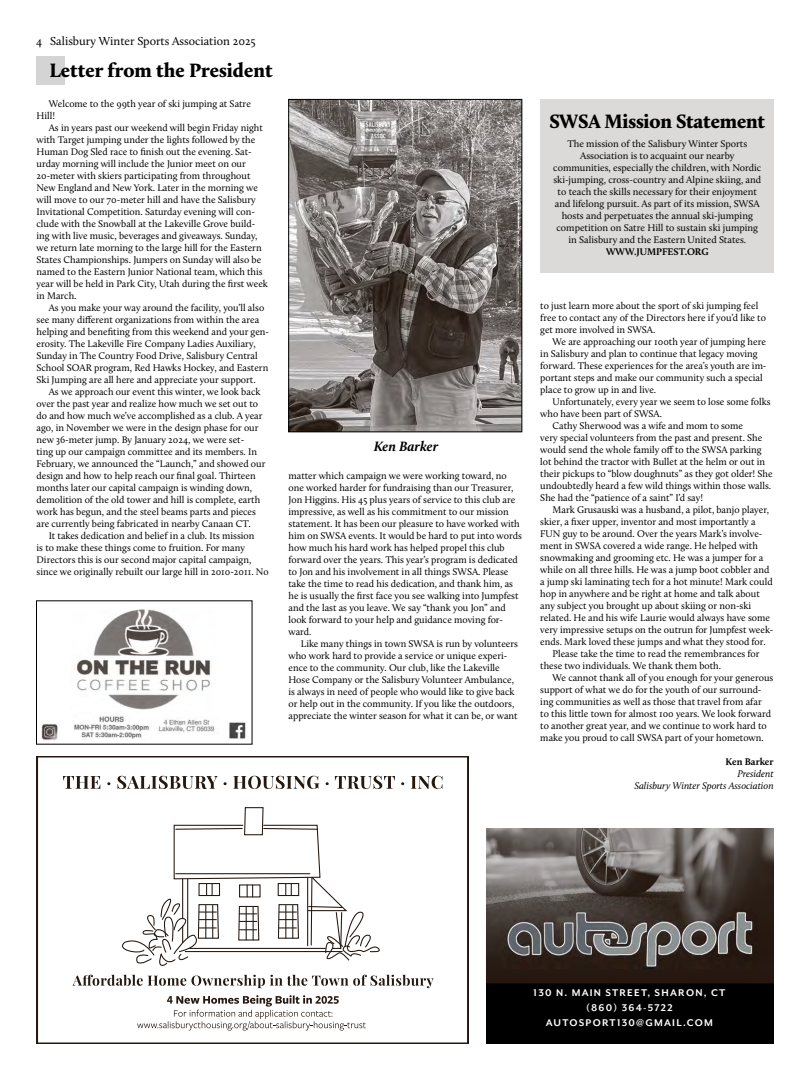
<style>
.page{position:relative;width:810px;height:1080px;background:#fff}
.page>*{position:absolute;margin:0;border:0;box-sizing:border-box;transform-origin:0 0}
.t1{font:900 20px "Calluna";letter-spacing:-.005em;color:#000}
.t2{font:italic 700 14px "Calluna";color:#000}
.t3{font:12px "Calluna";color:#000}
.t4{font:700 11.2px/15.2px "Mr Eaves Mod OT";letter-spacing:.11em;color:#fff;text-align:center}
.t5{font:10px/12px "Calluna";color:#000}
.t6{font:italic 10px/12px "Calluna";color:#000;text-align:right}
.t7{font:700 10px "Calluna";color:#000}
</style>
<div class="page">
<img style="left:72px;top:609px;width:139px;height:101px">
<img style="left:73px;top:716px;width:77px;height:23px">
<img style="left:41px;top:723px;width:17px;height:17px">
<img style="left:229px;top:722px;width:17px;height:17px">
<img style="left:158px;top:719px;width:57px;height:14px">
<svg style="left:37px;top:756px;width:432px;height:288px"></svg>
<div style="left:486px;top:828px;width:288px;height:216px;background:#000"></div>
<img style="left:486px;top:828px;width:288px;height:155px">
<img style="left:501px;top:909px;width:257px;height:60px">
<div style="left:37px;top:56px;width:28px;height:29px;background:#d5d4d4"></div>
<div style="left:540px;top:99px;width:234px;height:174px;background:#dbdad9"></div>
<img style="left:291px;top:101px;width:229px;height:329px">
<div style="left:289px;top:99px;width:233px;height:333px;border:1px solid #000"></div>
<p class="t3" style="left:36px;top:34px;width:221px">4 Salisbury Winter Sports Association 2025</p>
<h1 class="t1" style="left:49px;top:58px;width:225px">Letter from the President</h1>
<p class="t5" style="left:37px;top:97px;width:216px;text-indent:12px">Welcome to the 99th year of ski jumping at Satre<br>Hill!</p>
<p class="t5" style="left:37px;top:121px;width:233px;text-indent:12px">As in years past our weekend will begin Friday night with Target jumping under the lights followed by the Human Dog Sled race to finish out the evening. Sat&shy;urday morning will include the Junior meet on our 20-meter with skiers participating from throughout New England and New York. Later in the morning we will move to our 70-meter hill and have the Salisbury Invitational Competition. Saturday evening will con&shy;clude with the Snowball at the Lakeville Grove build&shy;ing with live music, beverages and giveaways. Sunday, we return late morning to the large hill for the Eastern States Championships. Jumpers on Sunday will also be named to the Eastern Junior National team, which this year will be held in Park City, Utah during the first week in March.</p>
<p class="t5" style="left:37px;top:301px;width:234px;text-indent:12px">As you make your way around the facility, you’ll also see many different organizations from within the area helping and benefiting from this weekend and your gen&shy;erosity. The Lakeville Fire Company Ladies Auxiliary, Sunday in The Country Food Drive, Salisbury Central School SOAR program, Red Hawks Hockey, and Eastern Ski Jumping are all here and appreciate your support.</p>
<p class="t5" style="left:37px;top:385px;width:230px;text-indent:12px">As we approach our event this winter, we look back over the past year and realize how much we set out to do and how much we’ve accomplished as a club. A year ago, in November we were in the design phase for our new 36-meter jump. By January 2024, we were set-<br>ting up our campaign committee and its members. In February, we announced the “Launch,” and showed our design and how to help reach our final goal. Thirteen months later our capital campaign is winding down, demolition of the old tower and hill is complete, earth work has begun, and the steel beams parts and pieces are currently being fabricated in nearby Canaan CT.</p>
<p class="t5" style="left:37px;top:529px;width:234px;text-indent:12px">It takes dedication and belief in a club. Its mission<br>is to make these things come to fruition. For many Directors this is our second major capital campaign, since we originally rebuilt our large hill in 2010-2011. No</p>
<h2 class="t2" style="left:374px;top:437px;width:66px">Ken Barker</h2>
<p class="t5" style="left:289px;top:469px;width:235px">matter which campaign we were working toward, no one worked harder for fundraising than our Treasurer, Jon Higgins. His 45 plus years of service to this club are impressive, as well as his commitment to our mission statement. It has been our pleasure to have worked with him on SWSA events. It would be hard to put into words how much his hard work has helped propel this club forward over the years. This year’s program is dedicated to Jon and his involvement in all things SWSA. Please take the time to read his dedication, and thank him, as he is usually the first face you see walking into Jumpfest and the last as you leave. We say “thank you Jon” and look forward to your help and guidance moving for&shy;ward.</p>
<p class="t5" style="left:289px;top:637px;width:231px;text-indent:12px">Like many things in town SWSA is run by volunteers who work hard to provide a service or unique experi&shy;ence to the community. Our club, like the Lakeville Hose Company or the Salisbury Volunteer Ambulance, is always in need of people who would like to give back or help out in the community. If you like the outdoors, appreciate the winter season for what it can be, or want</p>
<h1 class="t1" style="left:549px;top:109px;width:217px">SWSA Mission Statement</h1>
<p class="t5" style="left:553px;top:137px;width:210px;text-align:center">The mission of the Salisbury Winter Sports Association is to acquaint our nearby communities, especially the children, with Nordic ski-jumping, cross-country and Alpine skiing, and to teach the skills necessary for their enjoyment and lifelong pursuit. As part of its mission, SWSA hosts and perpetuates the annual ski-jumping competition on Satre Hill to sustain ski jumping in Salisbury and the Eastern United States.</p>
<p class="t7" style="left:606px;top:245px;width:104px">WWW.JUMPFEST.ORG</p>
<p class="t5" style="left:540px;top:300px;width:227px">to just learn more about the sport of ski jumping feel free to contact any of the Directors here if you’d like to get more involved in SWSA.</p>
<p class="t5" style="left:540px;top:336px;width:228px;text-indent:12px">We are approaching our 100th year of jumping here in Salisbury and plan to continue that legacy moving forward. These experiences for the area’s youth are im&shy;portant steps and make our community such a special place to grow up in and live.</p>
<p class="t5" style="left:553px;top:396px;width:220px">Unfortunately, every year we seem to lose some folks</p>
<p class="t5" style="left:540px;top:408px;width:123px">who have been part of SWSA.</p>
<p class="t5" style="left:553px;top:420px;width:192px">Cathy Sherwood was a wife and mom to some</p>
<p class="t5" style="left:540px;top:432px;width:224px">very special volunteers from the past and present. She</p>
<p class="t5" style="left:540px;top:444px;width:223px">would send the whole family off to the SWSA parking</p>
<p class="t5" style="left:540px;top:456px;width:226px">lot behind the tractor with Bullet at the helm or out in</p>
<p class="t5" style="left:540px;top:468px;width:234px">their pickups to “blow doughnuts” as they got older! She</p>
<p class="t5" style="left:540px;top:480px;width:232px">undoubtedly heard a few wild things within those walls.</p>
<p class="t5" style="left:540px;top:492px;width:164px">She had the “patience of a saint” I’d say!</p>
<p class="t5" style="left:553px;top:504px;width:218px">Mark Grusauski was a husband, a pilot, banjo player,</p>
<p class="t5" style="left:540px;top:516px;width:217px">skier, a fixer upper, inventor and most importantly a</p>
<p class="t5" style="left:540px;top:528px;width:224px">FUN guy to be around. Over the years Mark’s involve-</p>
<p class="t5" style="left:540px;top:540px;width:219px">ment in SWSA covered a wide range. He helped with</p>
<p class="t5" style="left:540px;top:552px;width:224px">snowmaking and grooming etc. He was a jumper for a</p>
<p class="t5" style="left:540px;top:564px;width:231px">while on all three hills. He was a jump boot cobbler and</p>
<p class="t5" style="left:540px;top:576px;width:234px">a jump ski laminating tech for a hot minute! Mark could</p>
<p class="t5" style="left:540px;top:588px;width:221px">hop in anywhere and be right at home and talk about</p>
<p class="t5" style="left:540px;top:600px;width:212px">any subject you brought up about skiing or non-ski</p>
<p class="t5" style="left:540px;top:612px;width:231px">related. He and his wife Laurie would always have some</p>
<p class="t5" style="left:540px;top:624px;width:235px">very impressive setups on the outrun for Jumpfest week-</p>
<p class="t5" style="left:540px;top:636px;width:227px">ends. Mark loved these jumps and what they stood for.</p>
<p class="t5" style="left:553px;top:648px;width:209px">Please take the time to read the remembrances for</p>
<p class="t5" style="left:540px;top:660px;width:182px">these two individuals. We thank them both.</p>
<p class="t5" style="left:553px;top:672px;width:222px">We cannot thank all of you enough for your generous</p>
<p class="t5" style="left:540px;top:684px;width:223px">support of what we do for the youth of our surround-</p>
<p class="t5" style="left:540px;top:696px;width:223px">ing communities as well as those that travel from afar</p>
<p class="t5" style="left:540px;top:708px;width:232px">to this little town for almost 100 years. We look forward</p>
<p class="t5" style="left:540px;top:720px;width:228px">to another great year, and we continue to work hard to</p>
<p class="t5" style="left:540px;top:732px;width:225px">make you proud to call SWSA part of your hometown.</p>
<p class="t7" style="left:726px;top:756px;width:49px">Ken Barker</p>
<p class="t6" style="left:634px;top:768px;width:141px">President<br>Salisbury Winter Sports Association</p>
<p class="t4" style="left:534px;top:985px;width:193px">130 N. MAIN STREET, SHARON, CT (860) 364-5722<br>AUTOSPORT130@GMAIL.COM</p>
</div>
